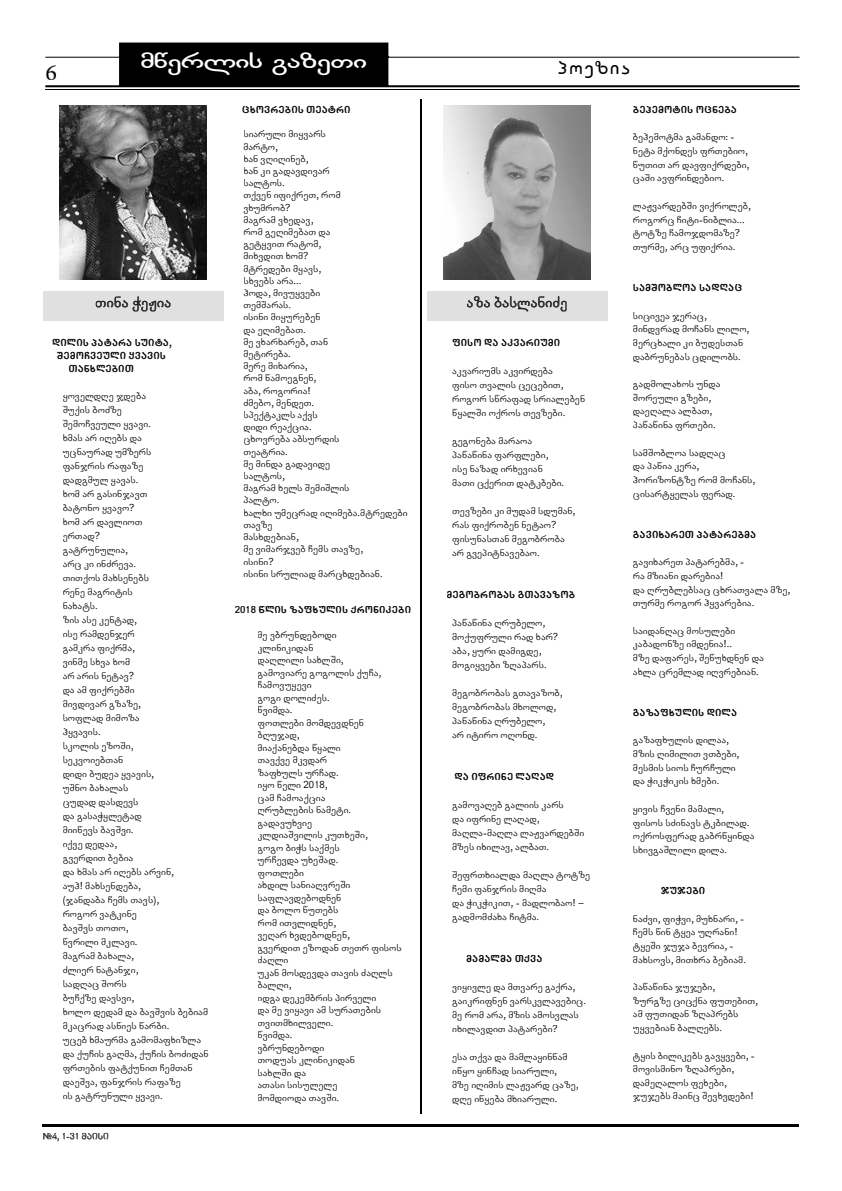
<style>
.page{position:relative;width:842px;height:1191px;background:#fff}
.page>*{position:absolute;margin:0;border:0;box-sizing:border-box;transform-origin:0 0}
.t1{font:22.8px "Minion Pro";color:#000;scale:1.05 1}
.t2{font:20.9px "BPG Glaho Mix";letter-spacing:-.025em;color:#fff;scale:1.44 1}
.t3{font:20px "Babuka";letter-spacing:.1em;color:#000}
.t4{font:15px "Kolhety Normal";color:#000}
.t5{font:10px/14px "Kolhety Normal";color:#000}
.t6{font:700 10px "Kolhety Mt";color:#000}
.t7{font:9px "Kolhety Mt Normal";color:#000}
</style>
<div class="page">
<hr style="left:45px;top:89px;width:754px;height:1px;background:#000">
<svg style="left:45px;top:43px;width:754px;height:44px"></svg>
<hr style="left:43px;top:1124px;width:756px;height:2px;background:#000">
<svg style="left:43px;top:1132px;width:65px;height:9px"></svg>
<img style="left:59px;top:106px;width:148px;height:174px">
<div style="left:427px;top:291px;width:180px;height:30px;background:#e0e0e0"></div>
<div style="left:43px;top:291px;width:181px;height:30px;background:#e0e0e0"></div>
<svg style="left:467px;top:296px;width:100px;height:16px"></svg>
<svg style="left:95px;top:296px;width:76px;height:16px"></svg>
<hr style="left:421px;top:99px;width:1px;height:1015px;background:#000">
<img style="left:443px;top:106px;width:148px;height:174px">
<h1 class="t1" style="left:45px;top:63px;width:12px">6</h1>
<h2 class="t2" style="left:140px;top:50px;width:159px">MWERLIS GAZETI</h2>
<h3 class="t3" style="left:558px;top:61px;width:73px">poezia</h3>
<p class="t6" style="left:242px;top:104px;width:110px">CXOVREBIS TEATRI</p>
<p class="t5" style="left:243px;top:129px;width:166px;line-height:12.2px">SIARULI MIYVARS<br>MARTO,<br>XAN VRIRINEB,<br>XAN KI GADAVDIVAR<br>SALTOS.<br>TQVEN IFIQRET, ROM<br>VXUMROB?<br>MAGRAM VXEDAV,<br>ROM GERIMEBAT DA<br>GETYVIT RATOM,<br>MIXVDIT XOM?<br>MTREDEBI MYAVS,<br>SXVEBS ARA...<br>HODA, MIVUYVEBI<br>TEMSARAS.<br>ISINI MIYUREBEN<br>DA ERIMEBAT.<br>ME VXARXAREB, TAN<br>METIREBA.<br>MERE MIXARIA,<br>ROM WAMOEGNEN,<br>ABA, ROGORIA!<br>ZMEBO, MENDET.<br>SPEQTAKLS AQVS<br>DIDI REAQCIA.<br>CXOVREBA ABSURDIS<br>TEATRIA.<br>ME MINDA GADAVIDE<br>SALTOS,<br>MAGRAM XELS SEMISLIS<br>PALTO.<br>XALXI UMECRAD IRIMEBA.MTREDEBI<br>TAVZE<br>MASXDEBIAN,<br>ME VIMARJVEB CEMS TAVZE,<br>ISINI?<br>ISINI SRULIAD MARCXDEBIAN.</p>
<p class="t6" style="left:235px;top:604px;width:178px">2018 WLIS ZAFXULIS QRONIKEBI</p>
<p class="t5" style="left:258px;top:629px;width:146px;line-height:12.5px">ME VBRUNDEBODI<br>KLINIKIDAN<br>DARLILI SAXLSI,<br>GAMOVIARE GOGOLIS QUCA,<br>CAMOVUYEVI<br>GOGI DOLIZES.<br>WVIMDA.<br>FOTLEBI MOMDEVDNEN<br>BRUJAD,<br>MIAQANEBDA WYALI<br>TAVQVE MKVDAR<br>ZAFXULS URCAD.<br>IYO WELI 2018,<br>CAM CAMOAQCIA<br>RRUBLEBIS NAMETI.<br>GADAVUXVIE<br>KLDIASVILIS KUTXESI,<br>GOGO BIWS SAQMES<br>URCEVDA UXESAD.<br>FOTLEBI<br>AXDIL SANIARVRESI<br>SAFLAVDEBODNEN<br>DA BOLO WUTEBS<br>ROM ITVLIDNEN,<br>VERAR XVDEBODNEN,<br>GVERDIT EZODAN TETR FISOS<br>ZARLI<br>UKAN MOSDEVDA TAVIS ZARLS<br>BALRI,<br>IDGA DEKEMBRIS PIRVELI<br>DA ME VIYAVI AM SURATEBIS<br>TVITMXILVELI.<br>WVIMDA.<br>VBRUNDEBODI<br>TODUAS KLINIKIDAN<br>SAXLSI DA<br>ATASI SISULELE<br>MOMDIODA TAVSI.</p>
<h3 class="t4" style="left:95px;top:296px;width:78px">TINA WEJIA</h3>
<h3 class="t4" style="left:466px;top:296px;width:103px">AZA BASLANIZE</h3>
<p class="t6" style="left:52px;top:337px;width:121px">DILIS PATARA SUITA,</p>
<p class="t6" style="left:57px;top:350px;width:111px">SEMOCVEULI YVAVIS</p>
<p class="t6" style="left:68px;top:363px;width:67px">TANXLEBIT</p>
<p class="t5" style="left:63px;top:390px;width:147px">YOVELDRE JDEBA<br>SUQIS BOZZE<br>SEMOCVEULI YVAVI.<br>XMAS AR IREBS DA<br>UCNAURAD UMZERS<br>FANJRIS RAFAZE<br>DADGMUL YAVAS.<br>XOM AR GASINJAVT<br>BATONO YVAVO?<br>XOM AR DAVLIOT<br>ERTAD?<br>GATRUNULIA,<br>ARC KI INZREVA.<br>TITQOS MAXSENEBS<br>RENE MAGRITIS<br>NAXATS.<br>ZIS ASE KENTAD,<br>ISE RAMDENJER<br>GAMKRA FIQRMA,<br>VINME SXVA XOM<br>AR ARIS NETAV?<br>DA AM FIQREBSI<br>MIVDIVAR GZAZE,<br>SOFLAD MIMOZA<br>HYVAVIS.<br>SKOLIS EZOSI,<br>SEKVOIEBTAN<br>DIDI BUDEA YVAVIS,<br>USNO BAXALAS<br>CUDAD DASDEVS<br>DA GASAWYLETAD<br>MIIWEVS BAVSVI.<br>IQVE DEDAA,<br>GVERDIT BEBIA<br>DA XMAS AR IREBS ARVIN,<br>AUH! MAXSENDEBA,<br>(JANDABA CEMS TAVS),<br>ROGOR VATKINE<br>BAVSVS TOTO,<br>WVRILI MKLAVI.<br>MAGRAM BAXALA,<br>ZLIER NATANJI,<br>SADRAC SORS<br>BUCQZE DAVSVI,<br>XOLO DEDAM DA BAVSVIS BEBIAM<br>MKACRAD ASWIES WARBI.<br>UCEB XMAURMA GAMOMAFXIZLA<br>DA QUCIS GARMA, QUCIS BOZIDAN<br>FRTEBIS FATQUNIT CEMTAN<br>DAESVA, FANJRIS RAFAZE<br>IS GATRUNULI YVAVI.</p>
<p class="t6" style="left:452px;top:337px;width:110px">FISO DA AKVARIUMI</p>
<p class="t5" style="left:452px;top:365px;width:134px">AKVARIUMS AKVIRDEBA<br>FISO TVALIS CECEBIT,<br>ROGOR SWRAFAD SRIALEBEN<br>WYALSI OQROS TEVZEBI.</p>
<p class="t5" style="left:452px;top:435px;width:114px">GEGONEBA MARAOA<br>PAWAWINA FARFLEBI,<br>ISE NAZAD IRXEVIAN<br>MATI CQERIT DATKBEBI.</p>
<p class="t5" style="left:452px;top:505px;width:125px">TEVZEBI KI MUDAM SDUMAN,<br>RAS FIQROBEN NETAO?<br>FISUNASTAN MEGOBROBA<br>AR GVEPITNAVEBAO.</p>
<p class="t6" style="left:446px;top:589px;width:130px">MEGOBROBAS GTAVAZOB</p>
<p class="t5" style="left:452px;top:617px;width:108px">PAWAWINA RRUBELO,<br>MOQUFRULI RAD XAR?<br>ABA, YURI DAMIGDE,<br>MOGIYVEBI ZRAPARS.</p>
<p class="t5" style="left:452px;top:687px;width:112px">MEGOBROBAS GTAVAZOB,<br>MEGOBROBAS MXOLOD,<br>PAWAWINA RRUBELO,<br>AR ITIRO OROND.</p>
<p class="t6" style="left:454px;top:771px;width:101px">DA IFRINE LARAD</p>
<p class="t5" style="left:452px;top:799px;width:134px">GAMOVAREB GALIIS KARS<br>DA IFRINE LARAD,<br>MARLA-MARLA LAJVARDEBSI<br>MZES IXILAV, ALBAT.</p>
<p class="t5" style="left:452px;top:869px;width:140px">SEFRTXIALDA MARLA TOTZE<br>CEMI FANJRIS MIRMA<br>DA WIKWIKIT, - MADLOBAO! –<br>GADMOMZAXA CITMA.</p>
<p class="t6" style="left:466px;top:953px;width:78px">MAMALMA TQVA</p>
<p class="t5" style="left:452px;top:981px;width:135px">VIYIVLE DA MTVARE GAQRA,<br>GAIKRIFNEN VARSKVLAVEBIC.<br>ME ROM ARA, MZIS AMOSVLAS<br>IXILAVDIT PATAREBI?</p>
<p class="t5" style="left:452px;top:1051px;width:128px">ESA TQVA DA MAMLAYINWAM<br>IWYO YINCAD SIARULI,<br>MZE IRIMIS LAJVARD CAZE,<br>DRE IWYEBA MXIARULI.</p>
<p class="t7" style="left:43px;top:1131px;width:68px">#4, 1-31 MAISI</p>
<p class="t6" style="left:633px;top:104px;width:106px">BEHEMOTIS OCNEBA</p>
<p class="t5" style="left:633px;top:131px;width:118px;line-height:13.7px">BEHEMOTMA GAMANDO: -<br>NETA MQONDES FRTEBIO,<br>WUTIT AR DAVFIQRDEBI,<br>CASI AVFRINDEBIO.</p>
<p class="t5" style="left:633px;top:200px;width:119px;line-height:13.7px">LAJVARDEBSI VIQROLEB,<br>ROGORC CITI-NIBLIA...<br>TOTZE CAMOJDOMAZE?<br>TURME, ARC UFIQRIA.</p>
<p class="t6" style="left:633px;top:282px;width:111px">SAMSOBLOA SADRAC</p>
<p class="t5" style="left:633px;top:309px;width:118px;line-height:13.7px">SICIVEA JERAC,<br>MINDVRAD MOCANS LILO,<br>MERCXALI KI BUDESTAN<br>DABRUNEBAS CDILOBS.</p>
<p class="t5" style="left:633px;top:378px;width:89px;line-height:13.7px">GADMOLAXOS UNDA<br>SOREULI GZEBI,<br>DAERALA ALBAT,<br>PAWAWINA FRTEBI.</p>
<p class="t5" style="left:633px;top:446px;width:124px;line-height:13.7px">SAMSOBLOA SADRAC<br>DA PAWIA KERA,<br>HORIZONTZE ROM MOCANS,<br>CISARTYELAS FERAD.</p>
<p class="t6" style="left:633px;top:528px;width:125px">GAVIXARET PATAREBMA</p>
<p class="t5" style="left:633px;top:556px;width:159px;line-height:13.7px">GAVIXARET PATAREBMA, -<br>RA MZIANI DAREBIA!<br>DA RRUBLEBSAC CXRATVALA MZE,<br>TURME ROGOR HYVAREBIA.</p>
<p class="t5" style="left:633px;top:625px;width:132px;line-height:13.7px">SAIDANRAC MOSULEBI<br>KABADONZE IMDENIA!..<br>MZE DAFARES, SEWUXDNEN DA<br>AXLA CREMLAD IRVREBIAN.</p>
<p class="t6" style="left:633px;top:706px;width:106px">GAZAFXULIS DILA</p>
<p class="t5" style="left:633px;top:734px;width:108px;line-height:13.7px">GAZAFXULIS DILAA,<br>MZIS RIMILIT VTBEBI,<br>MESMIS SIOS CURCULI<br>DA WIKWIKIS XMEBI.</p>
<p class="t5" style="left:633px;top:803px;width:123px;line-height:13.7px">YIVIS CVENI MAMALI,<br>FISOS SZINAVS TKBILAD.<br>OQROSFERAD GABRWYINDA<br>SXIVGASLILI DILA.</p>
<p class="t6" style="left:661px;top:885px;width:46px">JUJEBI</p>
<p class="t5" style="left:633px;top:912px;width:115px;line-height:13.7px">NAZVI, FIWVI, MUXNARI, -<br>CEMS WIN TYEA URRANI!<br>TYESI JUJA BEVRIA, -<br>MAXSOVS, MITXRA BEBIAM.</p>
<p class="t5" style="left:633px;top:981px;width:126px;line-height:13.7px">PAWAWINA JUJEBI,<br>ZURGZE CICQNA FUTEBIT,<br>AM FUTIDAN ZRAPREBS<br>UYVEBIAN BALREBS.</p>
<p class="t5" style="left:633px;top:1049px;width:124px;line-height:13.5px">TYIS BILIKEBS GAVYVEBI, -<br>MOVISMINO ZRAPREBI,<br>DAMERALOS FEXEBI,<br>JUJEBS MAINC SEVXVDEBI!</p>
</div>
